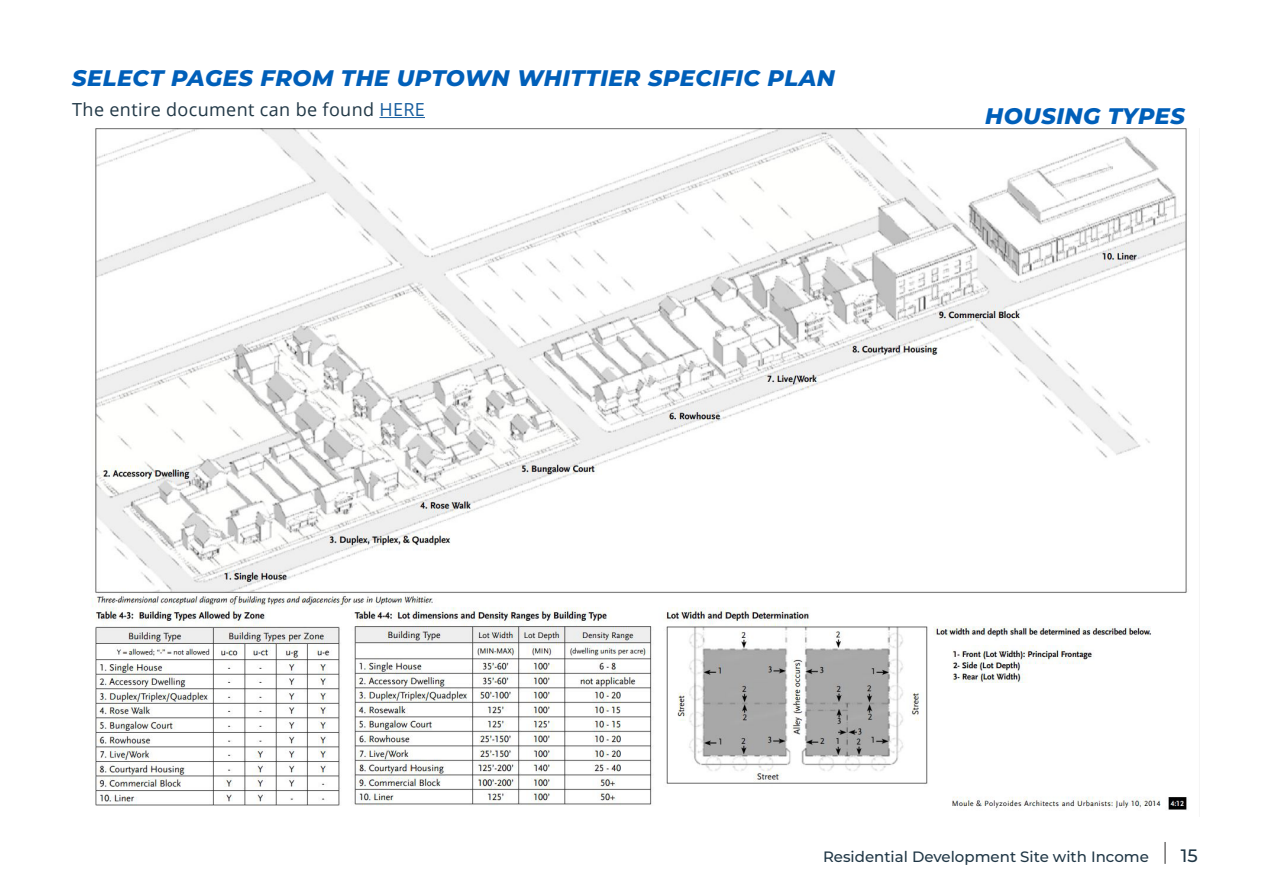
<style>
.page{position:relative;width:1263px;height:893px;background:#fff}
.page>*{position:absolute;margin:0;border:0;box-sizing:border-box;transform-origin:0 0}
.Body_Text_2{font:italic 800 22.5px "Montserrat";letter-spacing:.02em;color:#005fb9}
.Body_Text_2-2{font:18px "Open Sans";letter-spacing:.02em;color:#203746}
.t1{font:500 18px "Montserrat";color:#203746}
.t2{font:500 15px "Montserrat";color:#203746}
.s1{color:#175d9e}
</style>
<div class="page">
<svg style="left:1165px;top:842px;width:1px;height:22px"></svg>
<hr style="left:379px;top:117px;width:46px;height:1px;background:#175d9e">
<img style="left:91px;top:129px;width:1096px;height:681px">
<p class="Body_Text_2" style="left:72px;top:61px;width:764px">SELECT PAGES FROM THE UPTOWN WHITTIER SPECIFIC PLAN</p>
<p class="Body_Text_2-2" style="left:72px;top:97px;width:354px">The entire document can be found <span class="s1">HERE</span></p>
<p class="Body_Text_2" style="left:985px;top:100px;width:201px">HOUSING TYPES</p>
<p class="t2" style="left:823px;top:846px;width:327px">Residential Development Site with Income</p>
<p class="t1" style="left:1181px;top:843px;width:18px">15</p>
</div>
